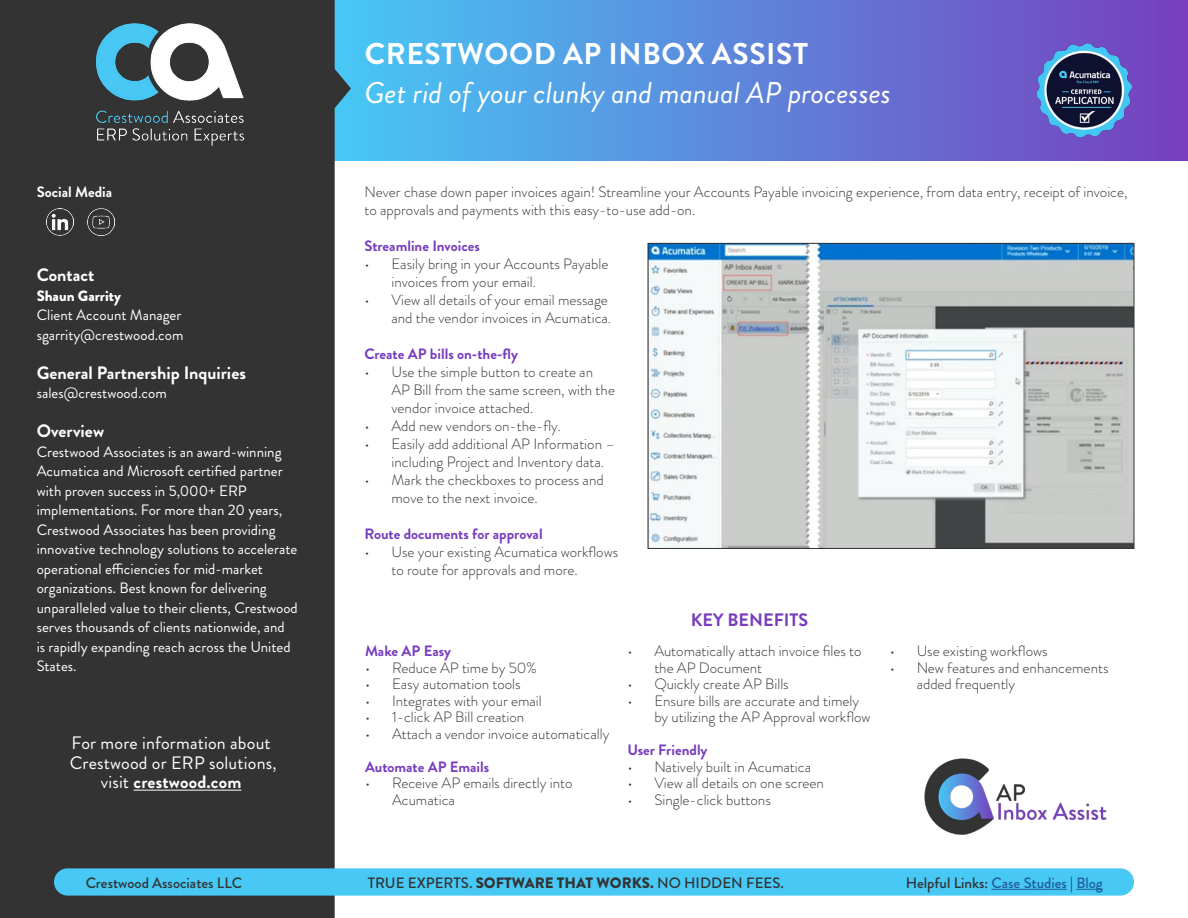
<style>
.page{position:relative;width:1188px;height:918px;background:#fff}
.page>*{position:absolute;margin:0;border:0;box-sizing:border-box;transform-origin:0 0}
.t1{font:italic 30px "Brandon Grotesque";color:#fff}
.t2{font:700 30px "Brandon Grotesque";letter-spacing:.02em;color:#fff}
.t3{font:18px/19.5px "Brandon Grotesque";letter-spacing:.01em;color:#fff;text-align:center}
.t4{font:700 18px "Brandon Grotesque";color:#fff}
.t5{font:700 18px "Brandon Grotesque";color:#773dbd}
.t6{font:300 15px/18px "Brandon Grotesque";color:#333}
.t7{font:15px/19.5px "Brandon Grotesque";color:#fff}
.t8{font:700 15px "Brandon Grotesque";color:#773dbd}
.t9{font:500 15px "Brandon Grotesque";color:#333}
.t10{font:500 15px "Brandon Grotesque";color:#215e9e}
.t11{font:900 15px "Brandon Grotesque";color:#fff}
.t12{font:700 15px "Brandon Grotesque";color:#fff}
.s1{font-weight:700}
.s2{font-weight:900}
.s3{color:#333}
</style>
<div class="page">
<div style="left:333px;top:0;width:855px;height:161px;background:linear-gradient(to right,#47c8f5,#773ebd)"></div>
<div style="left:0;top:0;width:351px;height:918px;background:#333"></div>
<div style="left:54px;top:868px;width:1080px;height:28px;background:#47c8f5;border-radius:14px"></div>
<img style="left:96px;top:22px;width:148px;height:125px">
<hr style="left:134px;top:790px;width:107px;height:1px;background:#fff">
<img style="left:46px;top:208px;width:28px;height:28px">
<img style="left:88px;top:208px;width:27px;height:28px">
<hr style="left:992px;top:889px;width:75px;height:1px;background:#215e9e">
<svg style="left:1076px;top:889px;width:27px;height:1px"></svg>
<img style="left:1037px;top:44px;width:94px;height:94px">
<img style="left:924px;top:758px;width:183px;height:77px">
<img style="left:650px;top:245px;width:482px;height:302px">
<div style="left:648px;top:243px;width:486px;height:306px;border:1px solid #333"></div>
<p class="t12" style="left:37px;top:182px;width:77px">Social Media</p>
<p class="t4" style="left:37px;top:263px;width:59px">Contact</p>
<p class="t11" style="left:37px;top:285px;width:86px">Shaun Garrity</p>
<p class="t7" style="left:37px;top:306px;width:148px">Client Account Manager sgarrity@crestwood.com</p>
<p class="t4" style="left:37px;top:360px;width:211px">General Partnership Inquiries</p>
<p class="t7" style="left:37px;top:384px;width:132px">sales@crestwood.com</p>
<p class="t4" style="left:37px;top:419px;width:69px">Overview</p>
<p class="t7" style="left:37px;top:442px;width:263px">Crestwood Associates is an award-winning Acumatica and Microsoft certified partner with proven success in 5,000+ ERP implementations. For more than 20 years, Crestwood Associates has been providing innovative technology solutions to accelerate operational efficiencies for mid-market organizations. Best known for delivering unparalleled value to their clients, Crestwood serves thousands of clients nationwide, and<br>is rapidly expanding reach across the United States.</p>
<p class="t3" style="left:70px;top:734px;width:208px">For more information about<br>Crestwood or ERP solutions, visit <span class="s1">crestwood.com</span></p>
<h1 class="t2" style="left:365px;top:33px;width:445px">CRESTWOOD AP INBOX ASSIST</h1>
<h1 class="t1" style="left:364px;top:72px;width:528px">Get rid of your clunky and manual AP processes</h1>
<p class="t6" style="left:364px;top:183px;width:765px">Never chase down paper invoices again! Streamline your Accounts Payable invoicing experience, from data entry, receipt of invoice, to approvals and payments with this easy-to-use add-on.</p>
<p class="t8" style="left:364px;top:236px;width:117px">Streamline Invoices</p>
<p class="t6" style="left:392px;top:255px;width:218px;text-indent:-27px">• Easily bring in your Accounts Payable invoices from your email.</p>
<p class="t6" style="left:364px;top:291px;width:248px;text-align:right">• View all details of your email message and the vendor invoices in Acumatica.</p>
<p class="t8" style="left:364px;top:344px;width:155px">Create AP bills on-the-fly</p>
<p class="t6" style="left:392px;top:363px;width:225px;text-indent:-27px">• Use the simple button to create an<br>AP Bill from the same screen, with the vendor invoice attached.</p>
<p class="t6" style="left:364px;top:417px;width:198px">• Add new vendors on-the-fly.</p>
<p class="t6" style="left:392px;top:435px;width:225px;text-indent:-27px">• Easily add additional AP Information – including Project and Inventory data.</p>
<p class="t6" style="left:392px;top:471px;width:214px;text-indent:-27px">• Mark the checkboxes to process and move to the next invoice.</p>
<p class="t8" style="left:364px;top:524px;width:180px">Route documents for approval</p>
<p class="t6" style="left:392px;top:543px;width:228px;text-indent:-27px">• Use your existing Acumatica workflows to route for approvals and more.</p>
<p class="t8" style="left:365px;top:641px;width:88px">Make AP Easy</p>
<p class="t6" style="left:365px;top:659px;width:173px">• Reduce AP time by 50%</p>
<p class="t6" style="left:365px;top:675px;width:157px">• Easy automation tools</p>
<p class="t6" style="left:365px;top:692px;width:178px">• Integrates with your email</p>
<p class="t6" style="left:365px;top:708px;width:161px">• 1-click AP Bill creation</p>
<p class="t6" style="left:365px;top:725px;width:246px">• Attach a vendor invoice automatically</p>
<p class="t8" style="left:365px;top:756px;width:126px">Automate AP Emails</p>
<p class="t6" style="left:392px;top:775px;width:182px;line-height:16.5px;text-indent:-27px">• Receive AP emails directly into<br>Acumatica</p>
<p class="t5" style="left:691px;top:607px;width:119px">KEY BENEFITS</p>
<p class="t6" style="left:654px;top:643px;width:209px;line-height:16.5px;text-indent:-27px">• Automatically attach invoice files to the AP Document</p>
<p class="t6" style="left:627px;top:675px;width:163px">• Quickly create AP Bills</p>
<p class="t6" style="left:654px;top:692px;width:218px;line-height:16.5px;text-indent:-27px">• Ensure bills are accurate and timely by utilizing the AP Approval workflow</p>
<p class="t8" style="left:627px;top:740px;width:82px">User Friendly</p>
<p class="t6" style="left:627px;top:758px;width:185px">• Natively built in Acumatica</p>
<p class="t6" style="left:627px;top:774px;width:198px">• View all details on one screen</p>
<p class="t6" style="left:627px;top:791px;width:145px">• Single-click buttons</p>
<p class="t6" style="left:890px;top:642px;width:160px">• Use existing workflows</p>
<p class="t6" style="left:917px;top:659px;width:193px;line-height:16.5px;text-indent:-27px">• New features and enhancements added frequently</p>
<p class="t9" style="left:86px;top:872px;width:158px">Crestwood Associates LLC</p>
<p class="t9" style="left:368px;top:872px;width:418px">TRUE EXPERTS. <span class="s2">SOFTWARE THAT WORKS.</span> NO HIDDEN FEES.</p>
<p class="t10" style="left:906px;top:872px;width:198px"><span class="s3">Helpful Links:</span> Case Studies <span class="s3">|</span> Blog</p>
</div>
